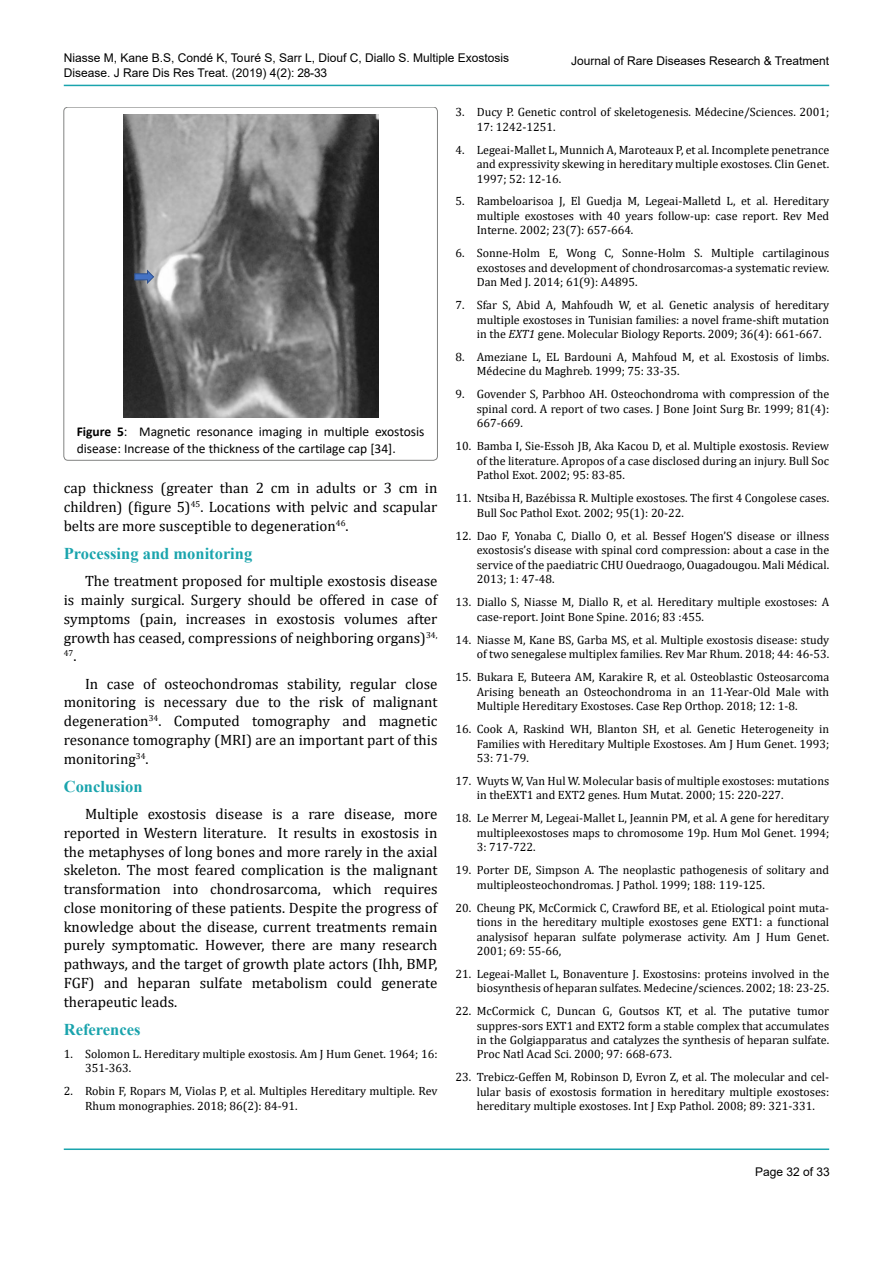
<style>
.page{position:relative;width:893px;height:1263px;background:#fff}
.page>*{position:absolute;margin:0;border:0;box-sizing:border-box;transform-origin:0 0}
.t1{font:700 16.5px "Times New Roman";color:#1aa4ad}
.t2{font:15px/18.8px "Cambria";color:#000;text-align:justify}
.t3{font:13.5px/16.2px "Calibri";color:#000}
.t4{font:12px/14.4px "Cambria";color:#000;text-align:justify}
.t5{font:12px/14.4px "Arial";color:#000}
.t6{font:8.7px "Cambria";color:#000}
.s1{font-weight:700}
.s2{font-size:15px}
.s3{font-style:italic}
</style>
<div class="page">
<hr style="left:64px;top:1148px;width:765px;height:2px;background:#1aa4ad">
<hr style="left:64px;top:85px;width:765px;height:1px;background:#1aa4ad">
<div style="left:64px;top:107px;width:373px;height:353px;border:1px solid #000400;border-radius:4px"></div>
<img style="left:123px;top:115px;width:255px;height:303px">
<svg style="left:134px;top:269px;width:21px;height:16px"></svg>
<p class="t5" style="left:64px;top:51px;width:447px">Niasse M, Kane B.S, Condé K, Touré S, Sarr L, Diouf C, Diallo S. Multiple Exostosis<br>Disease. J Rare Dis Res Treat. (2019) 4(2): 28-33</p>
<p class="t5" style="left:571px;top:54px;width:260px">Journal of Rare Diseases Research &amp; Treatment</p>
<p class="t3" style="left:77px;top:424px;width:349px"><span class="s1">Figure 5</span>: Magnetic resonance imaging in multiple exostosis disease: Increase of the thickness of the cartilage cap [34].</p>
<p class="t2" style="left:64px;top:479px;width:375px">cap thickness (greater than 2 cm in adults or 3 cm in children) (figure 5)<sup>45</sup>. Locations with pelvic and scapular belts are more susceptible to degeneration<sup>46</sup>.</p>
<h1 class="t1" style="left:64px;top:542px;width:190px">Processing and monitoring</h1>
<p class="t2" style="left:64px;top:572px;width:375px;text-indent:21px">The treatment proposed for multiple exostosis disease is mainly surgical. Surgery should be offered in case of symptoms (pain, increases in exostosis volumes after growth has ceased, compressions of neighboring organs)<sup>34,</sup></p>
<p class="t6" style="left:64px;top:648px;width:14px">47<span class="s2">.</span></p>
<p class="t2" style="left:64px;top:674px;width:375px;text-indent:21px">In case of osteochondromas stability, regular close monitoring is necessary due to the risk of malignant degeneration<sup>34</sup>. Computed tomography and magnetic resonance tomography (MRI) are an important part of this monitoring<sup>34</sup>.</p>
<h1 class="t1" style="left:64px;top:774px;width:80px">Conclusion</h1>
<p class="t2" style="left:64px;top:805px;width:375px;text-indent:21px">Multiple exostosis disease is a rare disease, more reported in Western literature. It results in exostosis in the metaphyses of long bones and more rarely in the axial skeleton. The most feared complication is the malignant transformation into chondrosarcoma, which requires close monitoring of these patients. Despite the progress of knowledge about the disease, current treatments remain purely symptomatic. However, there are many research pathways, and the target of growth plate actors (Ihh, BMP, FGF) and heparan sulfate metabolism could generate therapeutic leads.</p>
<h1 class="t1" style="left:64px;top:1017px;width:78px">References</h1>
<p class="t4" style="left:85px;top:1046px;width:354px;text-indent:-21px">1. Solomon L. Hereditary multiple exostosis. Am J Hum Genet. 1964; 16:<br>351-363.</p>
<p class="t4" style="left:85px;top:1084px;width:354px;text-indent:-21px">2. Robin F, Ropars M, Violas P, et al. Multiples Hereditary multiple. Rev<br>Rhum monographies. 2018; 86(2): 84-91.</p>
<p class="t4" style="left:477px;top:105px;width:354px;text-indent:-21px">3. Ducy P. Genetic control of skeletogenesis. Médecine/Sciences. 2001;<br>17: 1242-1251.</p>
<p class="t4" style="left:477px;top:142px;width:354px;text-indent:-21px">4. Legeai-Mallet L, Munnich A, Maroteaux P, et al. Incomplete penetrance and expressivity skewing in hereditary multiple exostoses. Clin Genet.<br>1997; 52: 12-16.</p>
<p class="t4" style="left:477px;top:194px;width:354px;text-indent:-21px">5. Rambeloarisoa J, El Guedja M, Legeai-Malletd L, et al. Hereditary multiple exostoses with 40 years follow-up: case report. Rev Med Interne. 2002; 23(7): 657-664.</p>
<p class="t4" style="left:477px;top:246px;width:354px;text-indent:-21px">6. Sonne-Holm E, Wong C, Sonne-Holm S. Multiple cartilaginous exostoses and development of chondrosarcomas-a systematic review.<br>Dan Med J. 2014; 61(9): A4895.</p>
<p class="t4" style="left:477px;top:298px;width:354px;text-indent:-21px">7. Sfar S, Abid A, Mahfoudh W, et al. Genetic analysis of hereditary multiple exostoses in Tunisian families: a novel frame-shift mutation in the <span class="s3">EXT1</span> gene. Molecular Biology Reports. 2009; 36(4): 661-667.</p>
<p class="t4" style="left:477px;top:350px;width:354px;text-indent:-21px">8. Ameziane L, EL Bardouni A, Mahfoud M, et al. Exostosis of limbs.<br>Médecine du Maghreb. 1999; 75: 33-35.</p>
<p class="t4" style="left:477px;top:387px;width:354px;text-indent:-21px">9. Govender S, Parbhoo AH. Osteochondroma with compression of the spinal cord. A report of two cases. J Bone Joint Surg Br. 1999; 81(4):<br>667-669.</p>
<p class="t4" style="left:477px;top:439px;width:354px;text-indent:-21px">10. Bamba I, Sie-Essoh JB, Aka Kacou D, et al. Multiple exostosis. Review of the literature. Apropos of a case disclosed during an injury. Bull Soc Pathol Exot. 2002; 95: 83-85.</p>
<p class="t4" style="left:477px;top:491px;width:354px;text-indent:-21px">11. Ntsiba H, Bazébissa R. Multiple exostoses. The first 4 Congolese cases.<br>Bull Soc Pathol Exot. 2002; 95(1): 20-22.</p>
<p class="t4" style="left:477px;top:528px;width:354px;text-indent:-21px">12. Dao F, Yonaba C, Diallo O, et al. Bessef Hogen’S disease or illness exostosis’s disease with spinal cord compression: about a case in the service of the paediatric CHU Ouedraogo, Ouagadougou. Mali Médical.<br>2013; 1: 47-48.</p>
<p class="t4" style="left:477px;top:595px;width:354px;text-indent:-21px">13. Diallo S, Niasse M, Diallo R, et al. Hereditary multiple exostoses: A case-report. Joint Bone Spine. 2016; 83 :455.</p>
<p class="t4" style="left:455px;top:632px;width:375px;text-align:right">14. Niasse M, Kane BS, Garba MS, et al. Multiple exostosis disease: study of two senegalese multiplex families. Rev Mar Rhum. 2018; 44: 46-53.</p>
<p class="t4" style="left:477px;top:670px;width:354px;text-indent:-21px">15. Bukara E, Buteera AM, Karakire R, et al. Osteoblastic Osteosarcoma Arising beneath an Osteochondroma in an 11-Year-Old Male with Multiple Hereditary Exostoses. Case Rep Orthop. 2018; 12: 1-8.</p>
<p class="t4" style="left:477px;top:722px;width:354px;text-indent:-21px">16. Cook A, Raskind WH, Blanton SH, et al. Genetic Heterogeneity in Families with Hereditary Multiple Exostoses. Am J Hum Genet. 1993; 53: 71-79.</p>
<p class="t4" style="left:477px;top:774px;width:354px;text-indent:-21px">17. Wuyts W, Van Hul W. Molecular basis of multiple exostoses: mutations in theEXT1 and EXT2 genes. Hum Mutat. 2000; 15: 220-227.</p>
<p class="t4" style="left:477px;top:811px;width:354px;text-indent:-21px">18. Le Merrer M, Legeai-Mallet L, Jeannin PM, et al. A gene for hereditary multipleexostoses maps to chromosome 19p. Hum Mol Genet. 1994; 3: 717-722.</p>
<p class="t4" style="left:477px;top:863px;width:354px;text-indent:-21px">19. Porter DE, Simpson A. The neoplastic pathogenesis of solitary and multipleosteochondromas. J Pathol. 1999; 188: 119-125.</p>
<p class="t4" style="left:477px;top:900px;width:354px;text-indent:-21px">20. Cheung PK, McCormick C, Crawford BE, et al. Etiological point muta&shy;tions in the hereditary multiple exostoses gene EXT1: a functional analysisof heparan sulfate polymerase activity. Am J Hum Genet.<br>2001; 69: 55-66,</p>
<p class="t4" style="left:455px;top:966px;width:375px;text-align:right">21. Legeai-Mallet L, Bonaventure J. Exostosins: proteins involved in the biosynthesis of heparan sulfates. Medecine/sciences. 2002; 18: 23-25.</p>
<p class="t4" style="left:477px;top:1004px;width:354px;text-indent:-21px">22. McCormick C, Duncan G, Goutsos KT, et al. The putative tumor suppres-sors EXT1 and EXT2 form a stable complex that accumulates in the Golgiapparatus and catalyzes the synthesis of heparan sulfate.<br>Proc Natl Acad Sci. 2000; 97: 668-673.</p>
<p class="t4" style="left:477px;top:1070px;width:354px;text-indent:-21px">23. Trebicz-Geffen M, Robinson D, Evron Z, et al. The molecular and cel&shy;lular basis of exostosis formation in hereditary multiple exostoses: hereditary multiple exostoses. Int J Exp Pathol. 2008; 89: 321-331.</p>
<p class="t5" style="left:755px;top:1165px;width:76px">Page 32 of 33</p>
</div>
